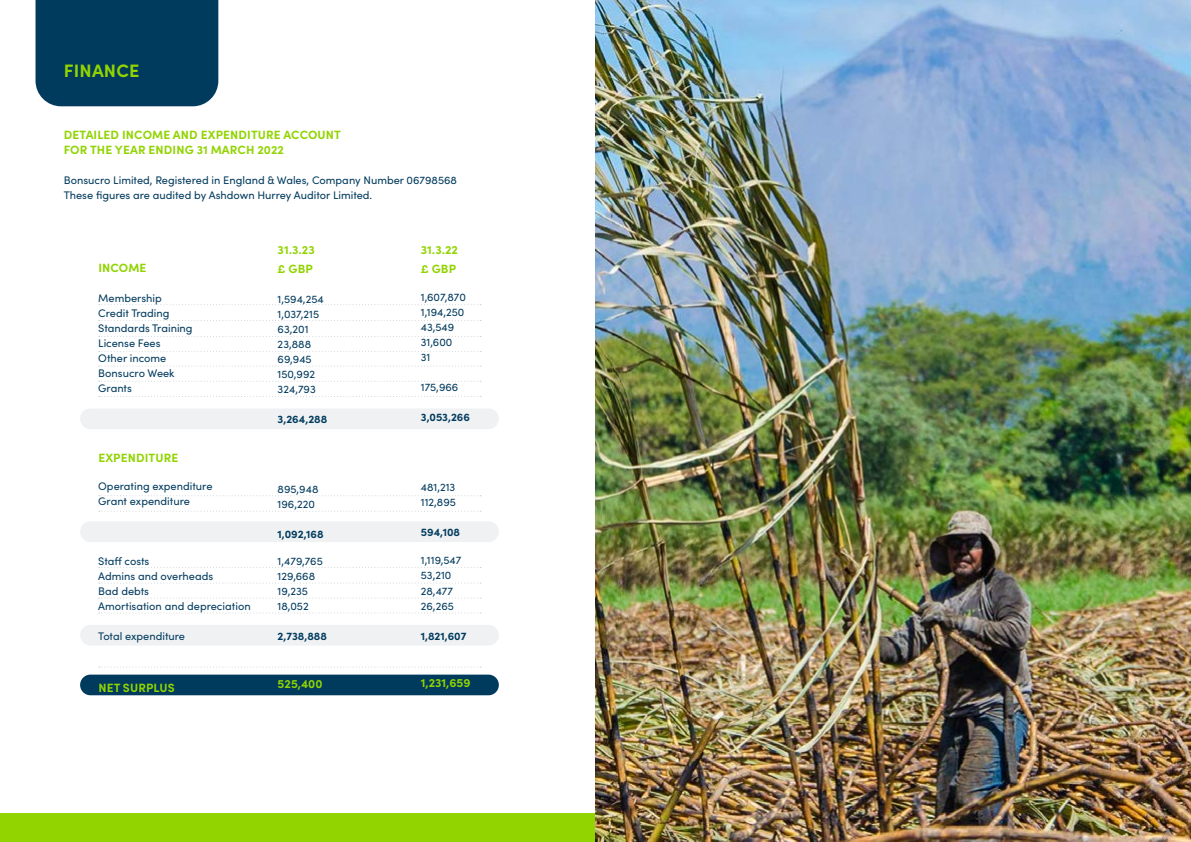
<style>
.page{position:relative;width:1191px;height:842px;background:#fff}
.page>*{position:absolute;margin:0;border:0;box-sizing:border-box;transform-origin:0 0}
.t1{font:700 18px "Sofia Pro";letter-spacing:.01em;color:#91d400}
.t2{font:700 12px/19px "Sofia Pro";letter-spacing:.01em;color:#91d400}
.t3{font:11px/15px "Sofia Pro";color:#003a5d}
.t4{font:700 11px "Sofia Pro";color:#003a5d}
</style>
<div class="page">
<div style="left:36px;top:0;width:182px;height:106px;background:#003a5d"></div>
<div style="left:0;top:814px;width:1191px;height:28px;background:#91d400"></div>
<div style="left:80px;top:625px;width:419px;height:20px;background:#eff1f3;border-radius:10px"></div>
<div style="left:80px;top:521px;width:419px;height:21px;background:#eff1f3;border-radius:10px"></div>
<div style="left:80px;top:408px;width:419px;height:21px;background:#eff1f3;border-radius:10px"></div>
<div style="left:80px;top:675px;width:419px;height:20px;background:#003a5d;border-radius:10px"></div>
<svg style="left:99px;top:320px;width:382px;height:1px"></svg>
<svg style="left:99px;top:304px;width:382px;height:1px"></svg>
<svg style="left:99px;top:336px;width:382px;height:1px"></svg>
<svg style="left:99px;top:351px;width:382px;height:1px"></svg>
<svg style="left:99px;top:366px;width:382px;height:1px"></svg>
<svg style="left:99px;top:381px;width:382px;height:1px"></svg>
<svg style="left:99px;top:396px;width:382px;height:1px"></svg>
<svg style="left:99px;top:495px;width:382px;height:1px"></svg>
<svg style="left:99px;top:511px;width:382px;height:1px"></svg>
<svg style="left:99px;top:567px;width:382px;height:1px"></svg>
<svg style="left:99px;top:583px;width:382px;height:1px"></svg>
<svg style="left:99px;top:597px;width:382px;height:1px"></svg>
<svg style="left:99px;top:612px;width:382px;height:1px"></svg>
<svg style="left:99px;top:666px;width:382px;height:1px"></svg>
<img style="left:595px;top:0;width:596px;height:842px">
<h1 class="t1" style="left:64px;top:57px;width:77px">FINANCE</h1>
<p class="t2" style="left:64px;top:126px;width:278px;line-height:15px">DETAILED INCOME AND EXPENDITURE ACCOUNT<br>FOR THE YEAR ENDING 31 MARCH 2022</p>
<p class="t3" style="left:64px;top:172px;width:395px">Bonsucro Limited, Registered in England &amp; Wales, Company Number 06798568<br>These figures are audited by Ashdown Hurrey Auditor Limited.</p>
<p class="t2" style="left:98px;top:257px;width:50px">INCOME</p>
<p class="t3" style="left:98px;top:290px;width:96px">Membership<br>Credit Trading<br>Standards Training<br>License Fees<br>Other income<br>Bonsucro Week<br>Grants</p>
<p class="t2" style="left:98px;top:447px;width:81px">EXPENDITURE</p>
<p class="t3" style="left:98px;top:478px;width:116px">Operating expenditure<br>Grant expenditure</p>
<p class="t3" style="left:98px;top:553px;width:154px">Staff costs<br>Admins and overheads<br>Bad debts<br>Amortisation and depreciation</p>
<p class="t3" style="left:98px;top:628px;width:88px">Total expenditure</p>
<p class="t2" style="left:98px;top:677px;width:78px">NET SURPLUS</p>
<p class="t2" style="left:278px;top:240px;width:39px">31.3.23 £ GBP</p>
<p class="t3" style="left:278px;top:291px;width:48px">1,594,254<br>1,037,215<br>63,201<br>23,888<br>69,945<br>150,992<br>324,793</p>
<p class="t4" style="left:278px;top:411px;width:51px">3,264,288</p>
<p class="t3" style="left:278px;top:481px;width:42px">895,948<br>196,220</p>
<p class="t4" style="left:278px;top:526px;width:47px">1,092,168</p>
<p class="t3" style="left:278px;top:553px;width:47px">1,479,765<br>129,668<br>19,235<br>18,052</p>
<p class="t4" style="left:278px;top:628px;width:51px">2,738,888</p>
<p class="t2" style="left:278px;top:674px;width:46px">525,400</p>
<p class="t2" style="left:421px;top:240px;width:39px">31.3.22 £ GBP</p>
<p class="t3" style="left:421px;top:289px;width:46px">1,607,870<br>1,194,250<br>43,549<br>31,600<br>31</p>
<p class="t3" style="left:421px;top:379px;width:39px">175,966</p>
<p class="t4" style="left:421px;top:409px;width:51px">3,053,266</p>
<p class="t3" style="left:421px;top:479px;width:37px">481,213<br>112,895</p>
<p class="t4" style="left:421px;top:524px;width:41px">594,108</p>
<p class="t3" style="left:421px;top:552px;width:42px">1,119,547<br>53,210<br>28,477<br>26,265</p>
<p class="t4" style="left:421px;top:627px;width:47px">1,821,607</p>
<p class="t2" style="left:421px;top:673px;width:51px">1,231,659</p>
</div>
